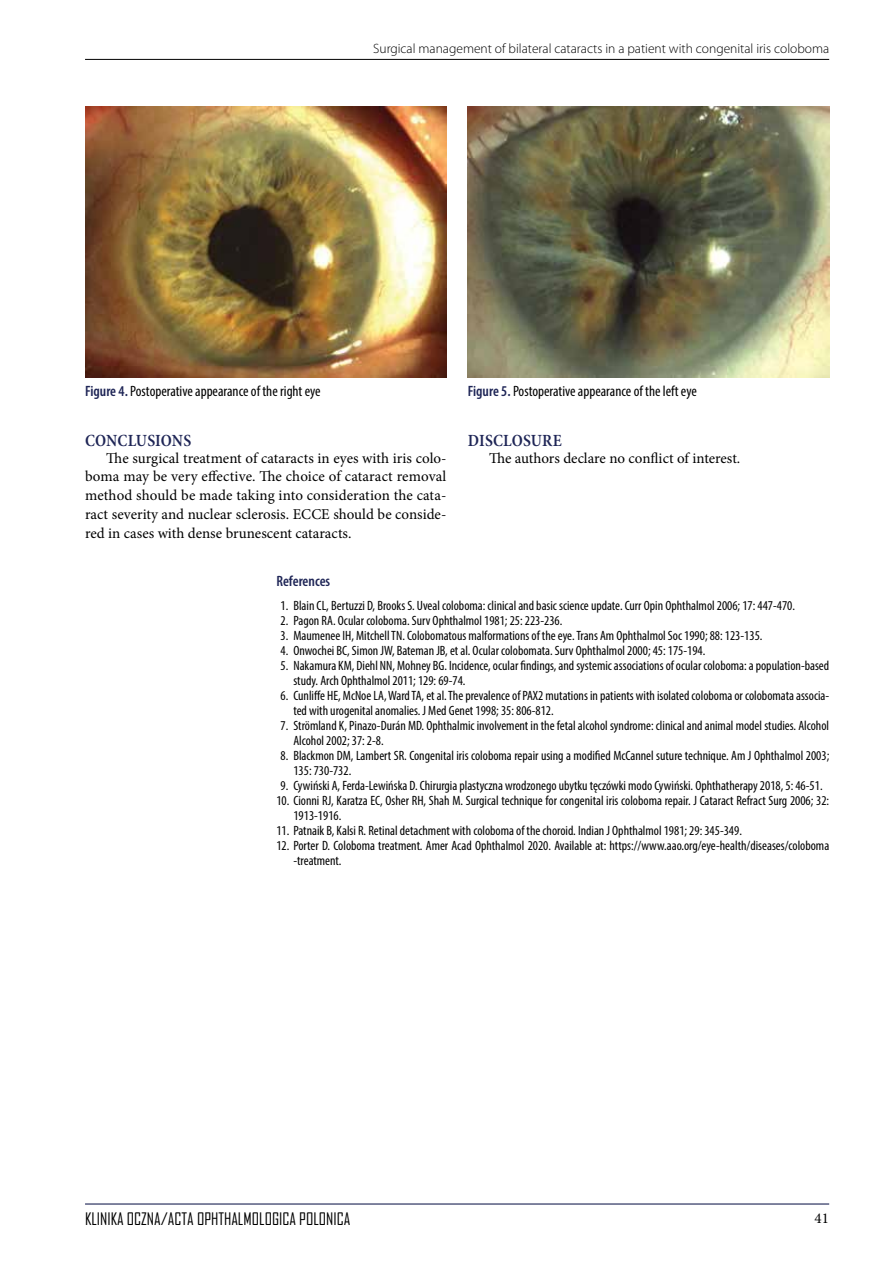
<style>
.page{position:relative;width:893px;height:1263px;background:#fff}
.page>*{position:absolute;margin:0;border:0;box-sizing:border-box;transform-origin:0 0}
.t1{font:600 condensed 17.25px "Minion Pro";letter-spacing:.01em;color:#1e2556}
.t2{font:16.5px "Agency FB";color:#000}
.t3{font:15px/18.8px "Minion Pro";color:#000}
.t4{font:condensed 15px "Myriad Pro";color:#000}
.t5{font:600 condensed 15px "Myriad Pro";letter-spacing:-.005em;color:#1e2556}
.t6{font:condensed 13.5px/15px "Myriad Pro";color:#000}
.t7{font:300 13.5px "Myriad Pro";color:#000}
.s1{font-weight:600;color:#1e2556}
</style>
<div class="page">
<hr style="left:85px;top:1203px;width:744px;height:1px;background:#1e2556">
<hr style="left:85px;top:59px;width:744px;height:1px;background:#000">
<img style="left:85px;top:106px;width:361px;height:271px">
<img style="left:468px;top:106px;width:361px;height:271px">
<p class="t7" style="left:373px;top:40px;width:457px">Surgical management of bilateral cataracts in a patient with congenital iris coloboma</p>
<p class="t4" style="left:85px;top:382px;width:237px"><span class="s1">Figure 4.</span> Postoperative appearance of the right eye</p>
<p class="t4" style="left:468px;top:382px;width:231px"><span class="s1">Figure 5.</span> Postoperative appearance of the left eye</p>
<p class="t1" style="left:85px;top:429px;width:108px">CONCLUSIONS</p>
<p class="t3" style="left:85px;top:448px;width:363px;text-indent:21px">The surgical treatment of cataracts in eyes with iris colo&shy;boma may be very effective. The choice of cataract removal method should be made taking into consideration the cata&shy;ract severity and nuclear sclerosis. ECCE should be conside&shy;red in cases with dense brunescent cataracts.</p>
<p class="t1" style="left:468px;top:429px;width:95px">DISCLOSURE</p>
<p class="t3" style="left:489px;top:448px;width:253px">The authors declare no conflict of interest.</p>
<p class="t5" style="left:276px;top:572px;width:55px">References</p>
<p class="t6" style="left:281px;top:598px;width:516px">1. Blain CL, Bertuzzi D, Brooks S. Uveal coloboma: clinical and basic science update. Curr Opin Ophthalmol 2006; 17: 447-470.</p>
<p class="t6" style="left:281px;top:613px;width:283px">2. Pagon RA. Ocular coloboma. Surv Ophthalmol 1981; 25: 223-236.</p>
<p class="t6" style="left:281px;top:628px;width:483px">3. Maumenee IH, Mitchell TN. Colobomatous malformations of the eye. Trans Am Ophthalmol Soc 1990; 88: 123-135.</p>
<p class="t6" style="left:281px;top:643px;width:426px">4. Onwochei BC, Simon JW, Bateman JB, et al. Ocular colobomata. Surv Ophthalmol 2000; 45: 175-194.</p>
<p class="t6" style="left:293px;top:658px;width:537px;text-indent:-13px">5. Nakamura KM, Diehl NN, Mohney BG. Incidence, ocular findings, and systemic associations of ocular coloboma: a population-based study. Arch Ophthalmol 2011; 129: 69-74.</p>
<p class="t6" style="left:293px;top:688px;width:537px;text-indent:-13px">6. Cunliffe HE, McNoe LA, Ward TA, et al. The prevalence of PAX2 mutations in patients with isolated coloboma or colobomata associa&shy;ted with urogenital anomalies. J Med Genet 1998; 35: 806-812.</p>
<p class="t6" style="left:293px;top:718px;width:537px;text-indent:-13px">7. Strömland K, Pinazo-Durán MD. Ophthalmic involvement in the fetal alcohol syndrome: clinical and animal model studies. Alcohol<br>Alcohol 2002; 37: 2-8.</p>
<p class="t6" style="left:293px;top:748px;width:537px;text-indent:-13px">8. Blackmon DM, Lambert SR. Congenital iris coloboma repair using a modified McCannel suture technique. Am J Ophthalmol 2003;<br>135: 730-732.</p>
<p class="t6" style="left:281px;top:778px;width:543px">9. Cywiński A, Ferda-Lewińska D. Chirurgia plastyczna wrodzonego ubytku tęczówki modo Cywiński. Ophthatherapy 2018, 5: 46-51.</p>
<p class="t6" style="left:293px;top:793px;width:537px;text-indent:-17px">10. Cionni RJ, Karatza EC, Osher RH, Shah M. Surgical technique for congenital iris coloboma repair. J Cataract Refract Surg 2006; 32:<br>1913-1916.</p>
<p class="t6" style="left:276px;top:823px;width:467px">11. Patnaik B, Kalsi R. Retinal detachment with coloboma of the choroid. Indian J Ophthalmol 1981; 29: 345-349.</p>
<p class="t6" style="left:293px;top:838px;width:537px;text-indent:-17px">12. Porter D. Coloboma treatment. Amer Acad Ophthalmol 2020. Available at: https://www.aao.org/eye-health/diseases/coloboma -treatment.</p>
<p class="t2" style="left:85px;top:1208px;width:267px">KLINIKA OCZNA/ACTA OPHTHALMOLOGICA POLONICA</p>
<p class="t3" style="left:815px;top:1209px;width:16px">41</p>
</div>
